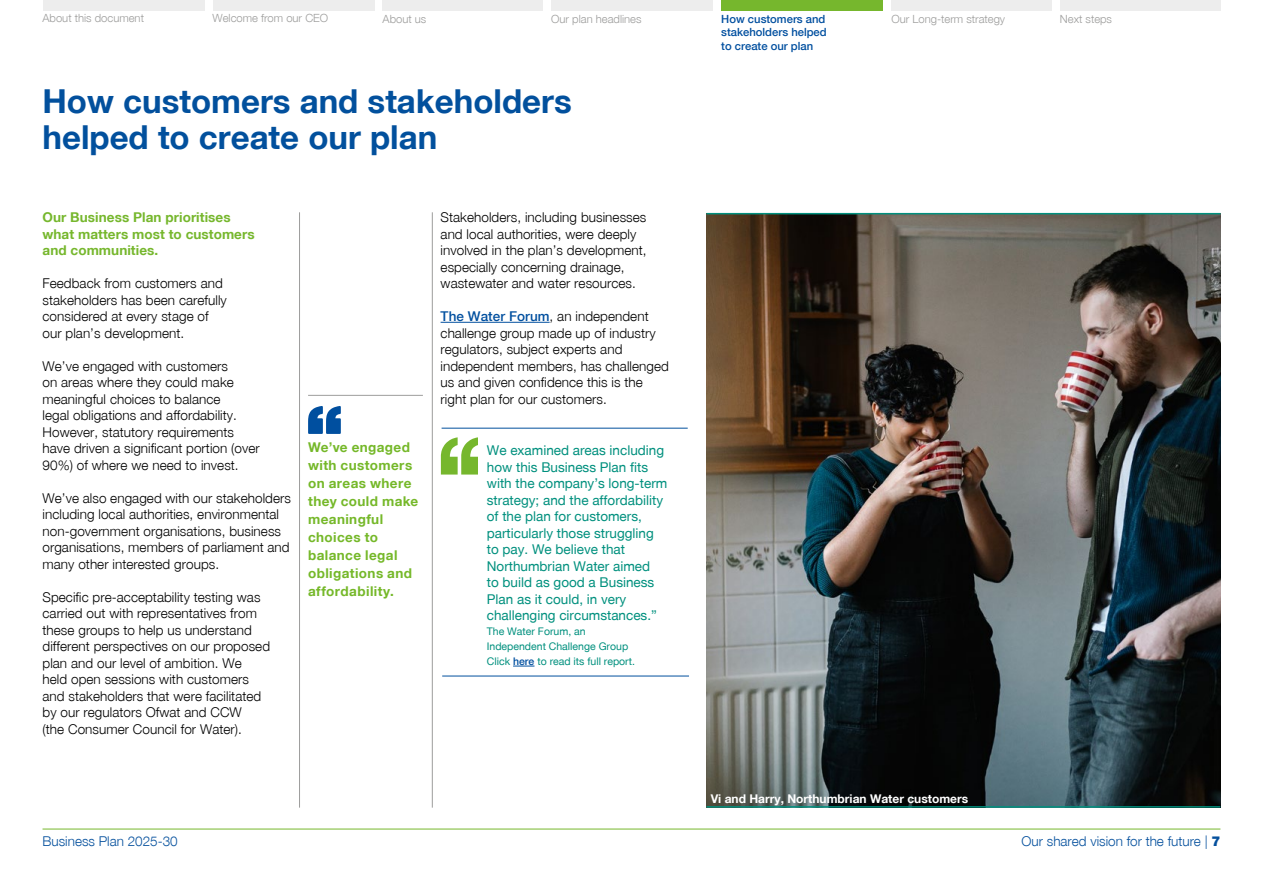
<style>
.page{position:relative;width:1263px;height:893px;background:#fff}
.page>*{position:absolute;margin:0;border:0;box-sizing:border-box;transform-origin:0 0}
.t1{font:33px/36px "Helvetica Neue Bold WHAM";color:#02509d}
.t2{font:13.5px/16.5px "Helvetica Neue Light WHAM";letter-spacing:.005em;color:#000}
.t3{font:13.5px/16.5px "Helvetica Neue Roman WHAM";color:#00907e}
.t4{font:13.5px/18px "Helvetica Neue Bold WHAM";letter-spacing:.03em;color:#75b829}
.t5{font:13.5px/16.5px "Helvetica Neue Bold WHAM";letter-spacing:.005em;color:#76b72d}
.t6{font:13.5px "Helvetica Neue Light WHAM";color:#05509d}
.t7{font:12px "Helvetica Neue Bold WHAM";color:#fff}
.t8{font:11.25px "Helvetica Neue Light WHAM";color:#9d9d9c}
.t9{font:11.25px/13.5px "Helvetica Neue Medium WHAM";color:#004f9f;text-align:justify}
.t10{font:10.5px/15px "Helvetica Neue Roman WHAM";color:#00907e}
.s1{font-family:"Helvetica Neue Medium WHAM";color:#004f9f}
.s2{font-family:"Helvetica Neue Black WHAM"}
</style>
<div class="page">
<hr style="left:43px;top:829px;width:1177px;height:1px;background:#76b72d">
<div style="left:43px;top:0;width:161px;height:10px;background:#ededed"></div>
<div style="left:551px;top:0;width:162px;height:10px;background:#ededed"></div>
<div style="left:213px;top:0;width:162px;height:10px;background:#ededed"></div>
<div style="left:891px;top:0;width:161px;height:10px;background:#ededed"></div>
<div style="left:721px;top:0;width:162px;height:10px;background:#76b72d"></div>
<div style="left:383px;top:0;width:160px;height:10px;background:#ededed"></div>
<div style="left:1060px;top:0;width:160px;height:10px;background:#ededed"></div>
<hr style="left:432px;top:212px;width:1px;height:596px;background:#9d9d9c">
<hr style="left:299px;top:212px;width:1px;height:596px;background:#9d9d9c">
<hr style="left:308px;top:395px;width:115px;height:1px;background:#9d9d9c">
<svg style="left:308px;top:406px;width:33px;height:28px"></svg>
<hr style="left:441px;top:322px;width:109px;height:1px;background:#004f9f">
<img style="left:706px;top:214px;width:514px;height:592px">
<hr style="left:706px;top:806px;width:514px;height:2px;background:#00907e">
<hr style="left:706px;top:213px;width:514px;height:1px;background:#00907e">
<svg style="left:513px;top:666px;width:21px;height:1px"></svg>
<svg style="left:441px;top:437px;width:37px;height:38px"></svg>
<hr style="left:442px;top:428px;width:246px;height:1px;background:#02509d">
<hr style="left:442px;top:676px;width:247px;height:1px;background:#02509d">
<p class="t8" style="left:43px;top:11px;width:103px">About this document</p>
<p class="t8" style="left:213px;top:11px;width:117px">Welcome from our CEO</p>
<p class="t9" style="left:721px;top:12px;width:107px">How customers and stakeholders helped to create our plan</p>
<p class="t8" style="left:383px;top:12px;width:45px">About us</p>
<p class="t8" style="left:551px;top:12px;width:92px">Our plan headlines</p>
<p class="t8" style="left:891px;top:12px;width:115px">Our Long-term strategy</p>
<p class="t8" style="left:1060px;top:12px;width:54px">Next steps</p>
<h1 class="t1" style="left:43px;top:83px;width:531px">How customers and stakeholders helped to create our plan</h1>
<p class="t5" style="left:43px;top:209px;width:214px">Our Business Plan prioritises what matters most to customers and communities.</p>
<p class="t2" style="left:43px;top:275px;width:186px">Feedback from customers and stakeholders has been carefully considered at every stage of our plan’s development.</p>
<p class="t2" style="left:43px;top:357px;width:219px">We’ve engaged with customers<br>on areas where they could make meaningful choices to balance<br>legal obligations and affordability.<br>However, statutory requirements have driven a significant portion (over 90%) of where we need to invest.</p>
<p class="t2" style="left:43px;top:489px;width:250px">We’ve also engaged with our stakeholders including local authorities, environmental non-government organisations, business organisations, members of parliament and many other interested groups.</p>
<p class="t2" style="left:43px;top:588px;width:229px">Specific pre-acceptability testing was carried out with representatives from these groups to help us understand different perspectives on our proposed plan and our level of ambition. We<br>held open sessions with customers and stakeholders that were facilitated by our regulators Ofwat and CCW<br>(the Consumer Council for Water).</p>
<p class="t4" style="left:308px;top:438px;width:112px">We’ve engaged with customers on areas where they could make meaningful choices to balance legal obligations and affordability.</p>
<p class="t2" style="left:441px;top:209px;width:208px">Stakeholders, including businesses and local authorities, were deeply involved in the plan’s development, especially concerning drainage, wastewater and water resources.</p>
<p class="t2" style="left:441px;top:308px;width:230px"><span class="s1">The Water Forum</span>, an independent challenge group made up of industry regulators, subject experts and independent members, has challenged us and given confidence this is the right plan for our customers.</p>
<p class="t3" style="left:487px;top:442px;width:182px">We examined areas including how this Business Plan fits with the company’s long-term strategy; and the affordability of the plan for customers, particularly those struggling to pay. We believe that<br>Northumbrian Water aimed<br>to build as good a Business<br>Plan as it could, in very challenging circumstances.”</p>
<p class="t10" style="left:487px;top:624px;width:150px">The Water Forum, an<br>Independent Challenge Group<br>Click <span class="s1">here</span> to read its full report.</p>
<p class="t7" style="left:711px;top:791px;width:259px">Vi and Harry, Northumbrian Water customers</p>
<p class="t6" style="left:43px;top:833px;width:137px">Business Plan 2025-30</p>
<p class="t6" style="left:1022px;top:833px;width:200px">Our shared vision for the future | <span class="s2">7</span></p>
</div>
